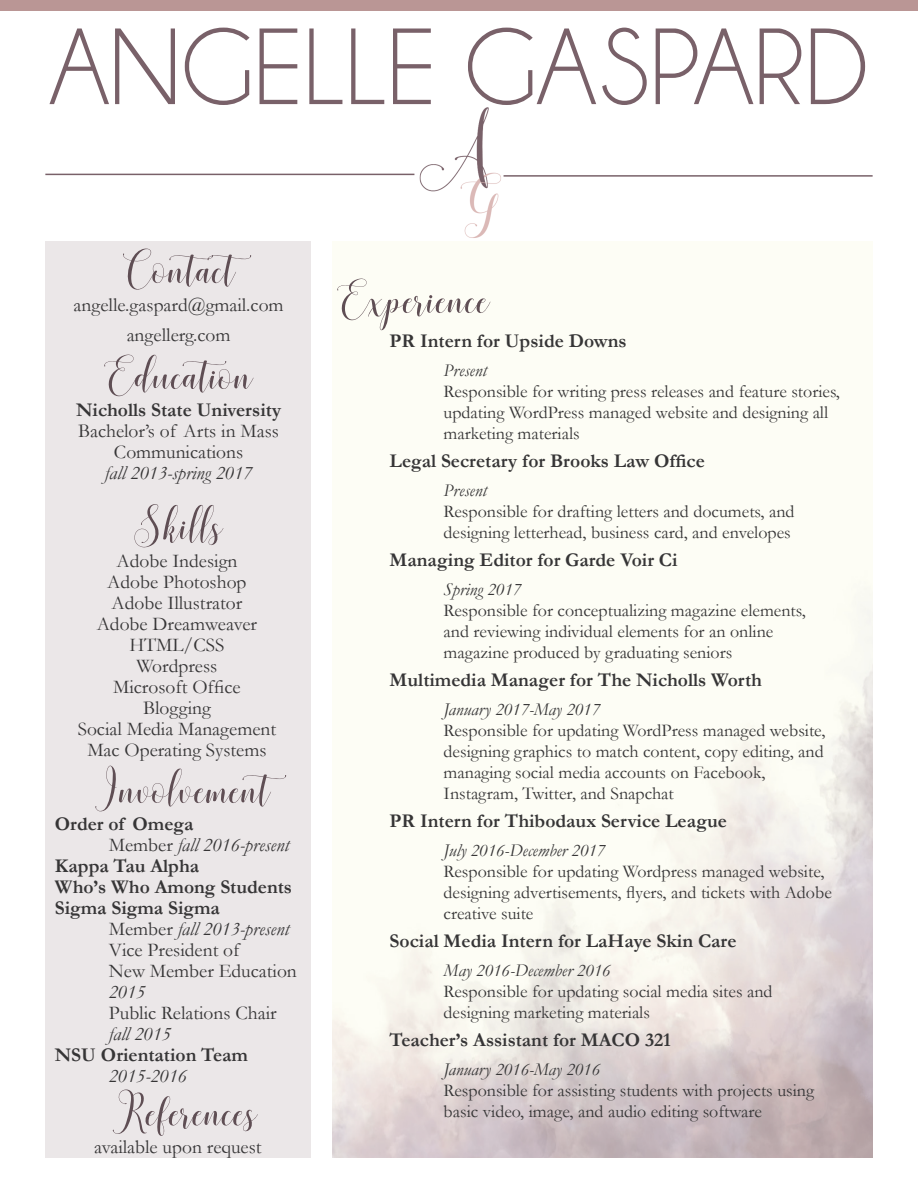
<style>
.page{position:relative;width:918px;height:1188px;background:#fff}
.page>*{position:absolute;margin:0;border:0;box-sizing:border-box;transform-origin:0 0}
.t1{font:109.5px "Champagne&Limousines";color:#796169}
.t2{font:60px "honiladdemo";color:#5f4e54}
.t3{font:700 19.5px "Garamond";color:#363536}
.t4{font:19.5px/21px "Garamond";color:#363536;text-align:center}
.t5{font:italic 19.5px "Garamond";color:#363536}
.t6{font:18px "Garamond";color:#363536}
.t7{font:italic 18px "Garamond";color:#363536}
.s1{font-style:normal}
</style>
<div class="page">
<div style="left:0;top:0;width:918px;height:11px;background:#ba9695"></div>
<hr style="left:45px;top:174px;width:369px;height:1px;background:#796169">
<hr style="left:504px;top:175px;width:369px;height:2px;background:#796169">
<img style="left:414px;top:107px;width:90px;height:131px">
<div style="left:45px;top:241px;width:266px;height:917px;background:#ebe7e8"></div>
<p class="t1" style="left:50px;top:12px;width:820px">ANGELLE GASPARD</p>
<p class="t2" style="left:120px;top:243px;width:150px">Contact</p>
<p class="t4" style="left:74px;top:294px;width:212px">angelle.gaspard@gmail.com</p>
<p class="t4" style="left:127px;top:324px;width:105px">angellerg.com</p>
<p class="t2" style="left:103px;top:349px;width:152px">Education</p>
<p class="t3" style="left:76px;top:399px;width:207px">Nicholls State University</p>
<p class="t4" style="left:78px;top:421px;width:202px">Bachelor’s of Arts in Mass<br>Communications</p>
<p class="t5" style="left:105px;top:462px;width:149px">fall 2013-spring 2017</p>
<p class="t2" style="left:134px;top:500px;width:90px">Skills</p>
<p class="t4" style="left:117px;top:550px;width:122px">Adobe Indesign</p>
<p class="t4" style="left:107px;top:571px;width:141px">Adobe Photoshop</p>
<p class="t4" style="left:112px;top:592px;width:132px">Adobe Illustrator</p>
<p class="t4" style="left:97px;top:613px;width:162px">Adobe Dreamweaver</p>
<p class="t4" style="left:129px;top:634px;width:97px">HTML/CSS</p>
<p class="t4" style="left:137px;top:655px;width:82px">Wordpress</p>
<p class="t4" style="left:113px;top:676px;width:129px">Microsoft Office</p>
<p class="t4" style="left:143px;top:697px;width:69px">Blogging</p>
<p class="t4" style="left:78px;top:718px;width:200px">Social Media Management</p>
<p class="t4" style="left:87px;top:739px;width:181px">Mac Operating Systems</p>
<p class="t2" style="left:99px;top:763px;width:206px">Involvement</p>
<p class="t3" style="left:55px;top:813px;width:140px">Order of Omega</p>
<p class="t5" style="left:109px;top:834px;width:182px"><span class="s1">Member</span> fall 2016-present</p>
<p class="t3" style="left:55px;top:855px;width:146px">Kappa Tau Alpha</p>
<p class="t3" style="left:55px;top:876px;width:239px">Who’s Who Among Students</p>
<p class="t3" style="left:55px;top:897px;width:167px">Sigma Sigma Sigma</p>
<p class="t5" style="left:109px;top:918px;width:182px"><span class="s1">Member</span> fall 2013-present</p>
<p class="t4" style="left:109px;top:940px;width:132px">Vice President of</p>
<p class="t4" style="left:109px;top:961px;width:190px">New Member Education</p>
<p class="t5" style="left:109px;top:981px;width:38px">2015</p>
<p class="t4" style="left:109px;top:1003px;width:169px">Public Relations Chair</p>
<p class="t5" style="left:109px;top:1023px;width:64px">fall 2015</p>
<p class="t3" style="left:55px;top:1044px;width:195px">NSU Orientation Team</p>
<p class="t5" style="left:109px;top:1065px;width:80px">2015-2016</p>
<p class="t2" style="left:113px;top:1086px;width:146px">References</p>
<p class="t4" style="left:94px;top:1136px;width:169px">available upon request</p>
<p class="t2" style="left:336px;top:273px;width:156px">Experience</p>
<p class="t3" style="left:390px;top:330px;width:239px">PR Intern for Upside Downs</p>
<p class="t7" style="left:444px;top:359px;width:45px">Present</p>
<p class="t6" style="left:444px;top:380px;width:398px">Responsible for writing press releases and feature stories,</p>
<p class="t6" style="left:444px;top:401px;width:386px">updating WordPress managed website and designing all</p>
<p class="t6" style="left:444px;top:422px;width:138px">marketing materials</p>
<p class="t3" style="left:390px;top:450px;width:317px">Legal Secretary for Brooks Law Office</p>
<p class="t7" style="left:444px;top:479px;width:45px">Present</p>
<p class="t6" style="left:444px;top:500px;width:352px">Responsible for drafting letters and documets, and</p>
<p class="t6" style="left:444px;top:521px;width:349px">designing letterhead, business card, and envelopes</p>
<p class="t3" style="left:390px;top:549px;width:289px">Managing Editor for Garde Voir Ci</p>
<p class="t7" style="left:444px;top:578px;width:79px">Spring 2017</p>
<p class="t6" style="left:444px;top:599px;width:364px">Responsible for conceptualizing magazine elements,</p>
<p class="t6" style="left:444px;top:620px;width:331px">and reviewing individual elements for an online</p>
<p class="t6" style="left:444px;top:641px;width:290px">magazine produced by graduating seniors</p>
<p class="t3" style="left:390px;top:669px;width:374px">Multimedia Manager for The Nicholls Worth</p>
<p class="t7" style="left:444px;top:698px;width:158px">January 2017-May 2017</p>
<p class="t6" style="left:444px;top:719px;width:383px">Responsible for updating WordPress managed website,</p>
<p class="t6" style="left:444px;top:740px;width:382px">designing graphics to match content, copy editing, and</p>
<p class="t6" style="left:444px;top:761px;width:323px">managing social media accounts on Facebook,</p>
<p class="t6" style="left:444px;top:782px;width:232px">Instagram, Twitter, and Snapchat</p>
<p class="t3" style="left:390px;top:810px;width:339px">PR Intern for Thibodaux Service League</p>
<p class="t7" style="left:444px;top:839px;width:163px">July 2016-December 2017</p>
<p class="t6" style="left:444px;top:860px;width:382px">Responsible for updating Wordpress managed website,</p>
<p class="t6" style="left:444px;top:881px;width:390px">designing advertisements, flyers, and tickets with Adobe</p>
<p class="t6" style="left:444px;top:902px;width:91px">creative suite</p>
<p class="t3" style="left:390px;top:930px;width:348px">Social Media Intern for LaHaye Skin Care</p>
<p class="t7" style="left:444px;top:959px;width:169px">May 2016-December 2016</p>
<p class="t6" style="left:444px;top:980px;width:330px">Responsible for updating social media sites and</p>
<p class="t6" style="left:444px;top:1001px;width:208px">designing marketing materials</p>
<p class="t3" style="left:390px;top:1029px;width:283px">Teacher’s Assistant for MACO 321</p>
<p class="t7" style="left:444px;top:1058px;width:158px">January 2016-May 2016</p>
<p class="t6" style="left:444px;top:1079px;width:372px">Responsible for assisting students with projects using</p>
<p class="t6" style="left:444px;top:1100px;width:320px">basic video, image, and audio editing software</p>
</div>
